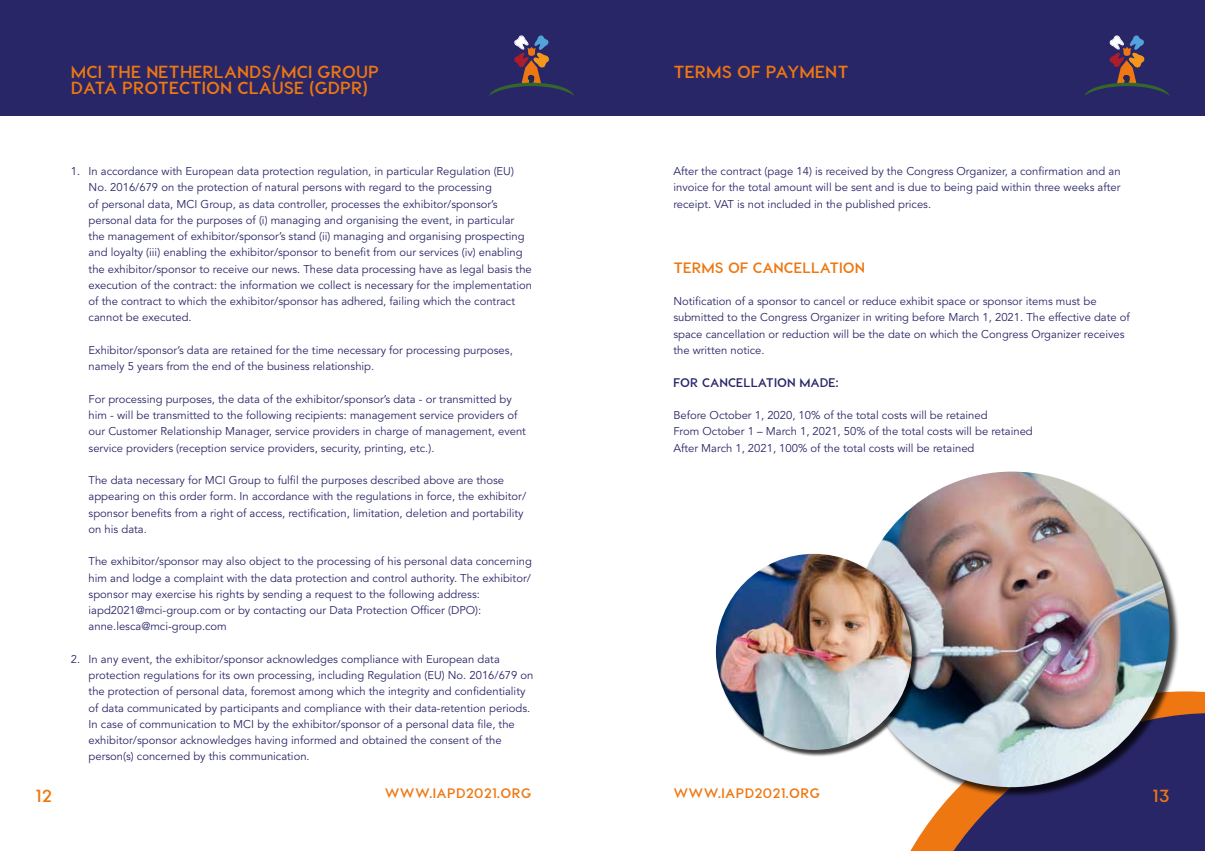
<style>
.page{position:relative;width:1205px;height:851px;background:#fff}
.page>*{position:absolute;margin:0;border:0;box-sizing:border-box;transform-origin:0 0}
.t1{font:700 17.5px/16.2px "Visby CF";color:#e71}
.t2{font:700 15px "Visby CF";color:#e71}
.t3{font:700 13.75px "Visby CF";letter-spacing:.03em;color:#e71}
.t4{font:700 12.5px "Visby CF";color:#292667}
.t5{font:11.25px/16.2px "Avenir";color:#292667}
</style>
<div class="page">
<div style="left:0;top:0;width:1205px;height:115px;background:#292667"></div>
<svg style="left:1180px;top:691px;width:25px;height:22px"></svg>
<svg style="left:911px;top:713px;width:294px;height:137px;fill:#292667"></svg>
<svg style="left:489px;top:35px;width:85px;height:61px"></svg>
<svg style="left:1085px;top:35px;width:84px;height:60px"></svg>
<div style="left:856px;top:473px;width:324px;height:324px;background:#000;opacity:.75"></div>
<img style="left:854px;top:471px;width:315px;height:316px;border-radius:158px">
<div style="left:717px;top:554px;width:201px;height:202px;background:#000;opacity:.75"></div>
<img style="left:716px;top:553px;width:196px;height:196px;border-radius:98px">
<h1 class="t1" style="left:71px;top:63px;width:310px">MCI THE NETHERLANDS/MCI GROUP<br>DATA PROTECTION CLAUSE (GDPR)</h1>
<p class="t5" style="left:89px;top:163px;width:445px;text-indent:-18px">1. In accordance with European data protection regulation, in particular Regulation (EU)<br>No. 2016/679 on the protection of natural persons with regard to the processing<br>of personal data, MCI Group, as data controller, processes the exhibitor/sponsor’s personal data for the purposes of (i) managing and organising the event, in particular the management of exhibitor/sponsor’s stand (ii) managing and organising prospecting and loyalty (iii) enabling the exhibitor/sponsor to benefit from our services (iv) enabling the exhibitor/sponsor to receive our news. These data processing have as legal basis the execution of the contract: the information we collect is necessary for the implementation of the contract to which the exhibitor/sponsor has adhered, failing which the contract cannot be executed.</p>
<p class="t5" style="left:89px;top:342px;width:426px">Exhibitor/sponsor’s data are retained for the time necessary for processing purposes, namely 5 years from the end of the business relationship.</p>
<p class="t5" style="left:89px;top:391px;width:439px">For processing purposes, the data of the exhibitor/sponsor’s data - or transmitted by him - will be transmitted to the following recipients: management service providers of our Customer Relationship Manager, service providers in charge of management, event service providers (reception service providers, security, printing, etc.).</p>
<p class="t5" style="left:89px;top:472px;width:439px">The data necessary for MCI Group to fulfil the purposes described above are those appearing on this order form. In accordance with the regulations in force, the exhibitor/ sponsor benefits from a right of access, rectification, limitation, deletion and portability on his data.</p>
<p class="t5" style="left:89px;top:553px;width:445px">The exhibitor/sponsor may also object to the processing of his personal data concerning him and lodge a complaint with the data protection and control authority. The exhibitor/ sponsor may exercise his rights by sending a request to the following address: iapd2021@mci-group.com or by contacting our Data Protection Officer (DPO): anne.lesca@mci-group.com</p>
<p class="t5" style="left:89px;top:651px;width:446px;text-indent:-18px">2. In any event, the exhibitor/sponsor acknowledges compliance with European data protection regulations for its own processing, including Regulation (EU) No. 2016/679 on the protection of personal data, foremost among which the integrity and confidentiality of data communicated by participants and compliance with their data-retention periods.<br>In case of communication to MCI by the exhibitor/sponsor of a personal data file, the exhibitor/sponsor acknowledges having informed and obtained the consent of the person(s) concerned by this communication.</p>
<h1 class="t1" style="left:673px;top:63px;width:177px">TERMS OF PAYMENT</h1>
<p class="t5" style="left:673px;top:163px;width:449px;text-align:justify">After the contract (page 14) is received by the Congress Organizer, a confirmation and an invoice for the total amount will be sent and is due to being paid within three weeks after receipt. VAT is not included in the published prices.</p>
<h2 class="t2" style="left:673px;top:258px;width:193px">TERMS OF CANCELLATION</h2>
<p class="t5" style="left:673px;top:293px;width:458px">Notification of a sponsor to cancel or reduce exhibit space or sponsor items must be submitted to the Congress Organizer in writing before March 1, 2021. The effective date of space cancellation or reduction will be the date on which the Congress Organizer receives the written notice.</p>
<p class="t4" style="left:673px;top:374px;width:167px">FOR CANCELLATION MADE:</p>
<p class="t5" style="left:673px;top:407px;width:361px">Before October 1, 2020, 10% of the total costs will be retained<br>From October 1 – March 1, 2021, 50% of the total costs will be retained<br>After March 1, 2021, 100% of the total costs will be retained</p>
<h1 class="t1" style="left:35px;top:787px;width:18px">12</h1>
<p class="t3" style="left:385px;top:784px;width:148px">WWW.IAPD2021.ORG</p>
<p class="t3" style="left:673px;top:784px;width:148px">WWW.IAPD2021.ORG</p>
<h1 class="t1" style="left:1152px;top:787px;width:18px">13</h1>
</div>
